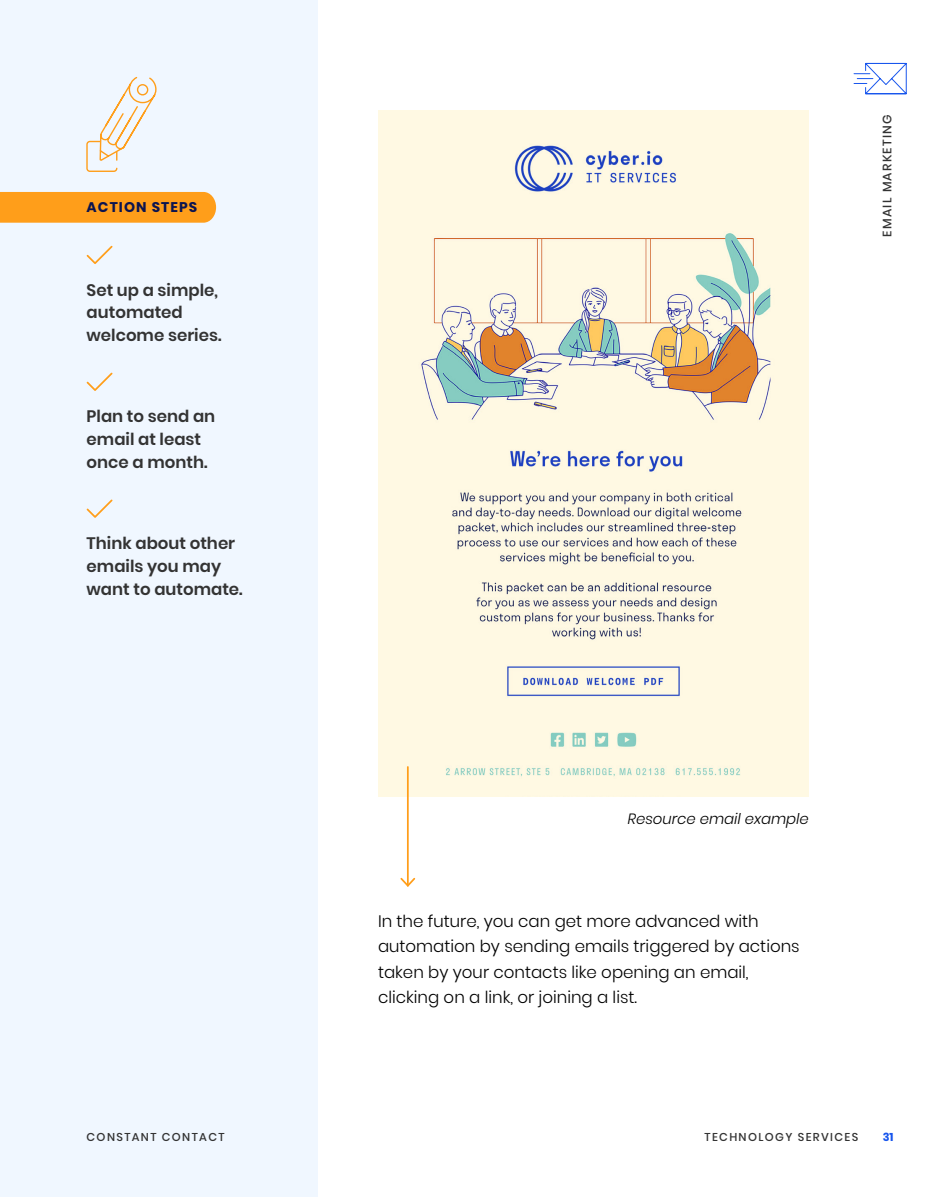
<style>
.page{position:relative;width:945px;height:1197px;background:#fff}
.page>*{position:absolute;margin:0;border:0;box-sizing:border-box;transform-origin:0 0}
.t1{font:300 16.62px/25.4px "Poppins";color:#000}
.t2{font:600 16.62px/22.8px "Poppins";color:#333}
.t3{font:italic 300 14.88px "Poppins";color:#000}
.t4{font:700 14px "Poppins";letter-spacing:.08em;color:#0b1450}
.t5{font:500 12.25px "Poppins";letter-spacing:.1em;color:#333}
.t6{font:500 11.38px "Poppins";letter-spacing:.12em;color:#333}
.t7{font:700 11.38px "Poppins";color:#1856ed}
</style>
<div class="page">
<div style="left:0;top:0;width:318px;height:1197px;background:#f0f7ff"></div>
<svg style="left:854px;top:63px;width:53px;height:32px"></svg>
<svg style="left:86px;top:372px;width:27px;height:19px"></svg>
<svg style="left:86px;top:499px;width:27px;height:19px"></svg>
<svg style="left:0;top:76px;width:216px;height:188px"></svg>
<img style="left:378px;top:110px;width:431px;height:686px">
<hr style="left:407px;top:767px;width:2px;height:119px;background:#ff9e1a">
<svg style="left:400px;top:876px;width:16px;height:11px"></svg>
<p class="t4" style="left:87px;top:199px;width:112px">ACTION STEPS</p>
<p class="t2" style="left:87px;top:278px;width:136px">Set up a simple, automated welcome series.</p>
<p class="t2" style="left:87px;top:405px;width:130px">Plan to send an email at least once a month.</p>
<p class="t2" style="left:87px;top:532px;width:158px">Think about other emails you may want to automate.</p>
<p class="t5" style="left:880px;top:237px;width:123px;rotate:-90deg">EMAIL MARKETING</p>
<p class="t3" style="left:628px;top:810px;width:183px">Resource email example</p>
<p class="t1" style="left:378px;top:908px;width:423px">In the future, you can get more advanced with automation by sending emails triggered by actions taken by your contacts like opening an email, clicking on a link, or joining a list.</p>
<p class="t6" style="left:87px;top:1130px;width:139px">CONSTANT CONTACT</p>
<p class="t6" style="left:705px;top:1130px;width:155px">TECHNOLOGY SERVICES</p>
<p class="t7" style="left:883px;top:1130px;width:12px">31</p>
</div>
